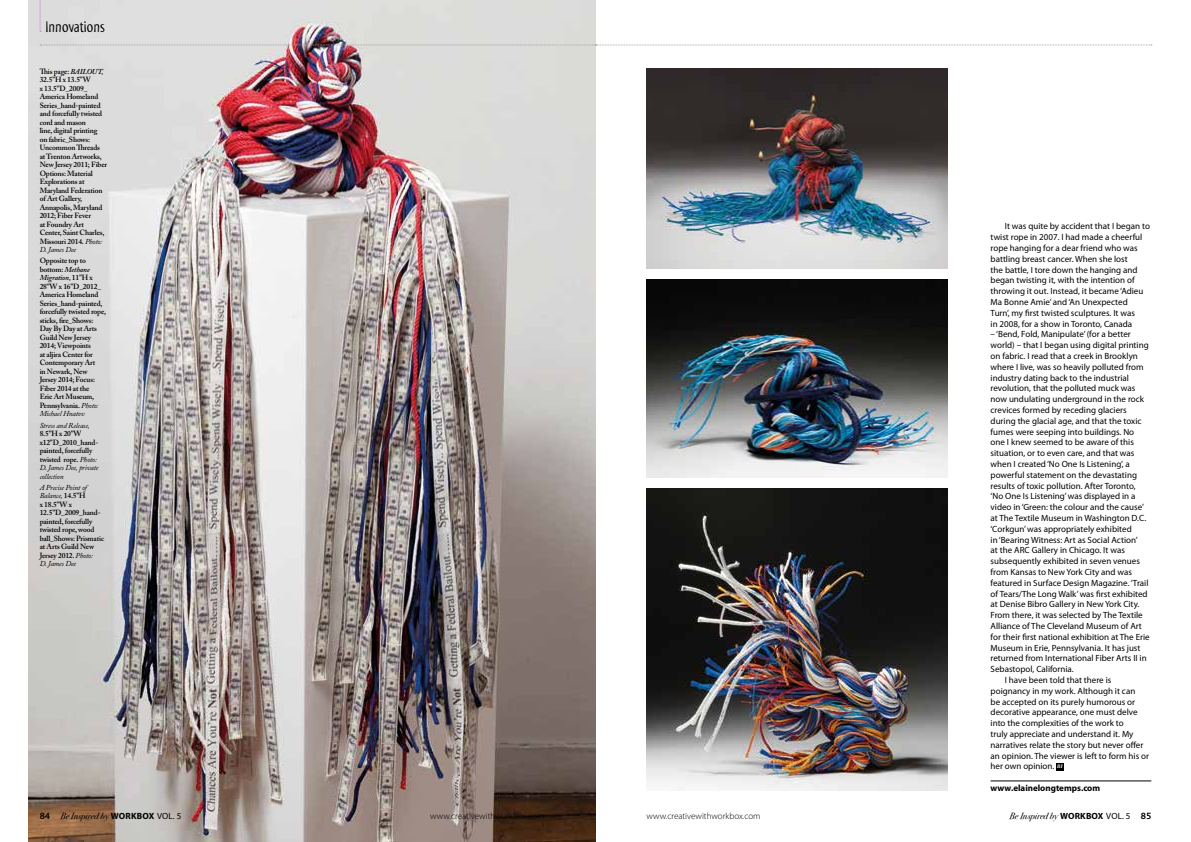
<style>
.page{position:relative;width:1191px;height:842px;background:#fff}
.page>*{position:absolute;margin:0;border:0;box-sizing:border-box;transform-origin:0 0}
.t1{font:16px "Myriad Std Tilt";color:#000}
.t2{font:9px/10.8px "Myriad Pro";color:#000}
.t3{font:300 9px "Myriad Pro";color:#000}
.t4{font:9px "Bodoni Svty Two ITCTT Book Ita";color:#000}
.t5{font:700 9px "Myriad Pro";color:#000}
.t6{font:600 7.5px/8.5px "Adobe Caslon Pro";letter-spacing:-.02em;color:#000}
.t7{font:italic 7.5px "Adobe Caslon Pro";letter-spacing:-.02em;color:#000}
.s1{font-style:italic}
.s2{font-weight:400;font-style:italic}
.s3{font-family:"Bodoni BT";font-weight:700;font-style:italic;font-size:5.5px;color:#fff}
.s4{font-family:"Bliss";font-weight:700;font-size:9.5px}
.s5{font-family:"Myriad Pro";font-weight:700}
.s6{font-family:"Myriad Pro"}
</style>
<div class="page">
<img style="left:28px;top:0;width:567px;height:842px">
<img style="left:646px;top:279px;width:301px;height:199px">
<svg style="left:40px;top:0;width:1px;height:32px"></svg>
<svg style="left:40px;top:45px;width:1111px;height:1px"></svg>
<hr style="left:990px;top:781px;width:161px;height:1px;background:#000">
<div style="left:1056px;top:763px;width:7px;height:7px;background:#000"></div>
<img style="left:646px;top:68px;width:301px;height:200px">
<img style="left:646px;top:488px;width:301px;height:303px">
<h1 class="t1" style="left:45px;top:18px;width:61px">Innovations</h1>
<p class="t6" style="left:40px;top:67px;width:69px">This page: <span class="s1">BAILOUT,<br></span>32.5”H x 13.5”W<br>x 13.5”D_2009_<br>America Homeland<br>Series_hand-painted and forcefully twisted cord and mason<br>line, digital printing<br>on fabric_Shows:<br>Uncommon Threads at Trenton Artworks,<br>New Jersey 2011; Fiber<br>Options: Material<br>Explorations at<br>Maryland Federation of Art Gallery,<br>Annapolis, Maryland<br>2012; Fiber Fever<br>at Foundry Art<br>Center, Saint Charles,<br>Missouri 2014. <span class="s2">Photo:<br>D. James Dee</span></p>
<p class="t6" style="left:40px;top:256px;width:68px">Opposite top to bottom: <span class="s1">Methane<br>Migration,</span> 11”H x<br>28”W x 16”D_2012_<br>America Homeland<br>Series_hand-painted, forcefully twisted rope, sticks, fire_Shows:<br>Day By Day at Arts<br>Guild New Jersey<br>2014; Viewpoints<br>at aljira Center for<br>Contemporary Art<br>in Newark, New<br>Jersey 2014; Focus:<br>Fiber 2014 at the<br>Erie Art Museum,<br>Pennsylvania. <span class="s2">Photo:<br>Michael Hnatov</span></p>
<p class="t7" style="left:40px;top:421px;width:51px">Stress and Release,</p>
<p class="t6" style="left:40px;top:429px;width:60px">8.5”H x 20”W x12”D_2010_hand&shy;painted, forcefully twisted rope. <span class="s2">Photo:<br>D. James Dee, private collection</span></p>
<p class="t6" style="left:40px;top:483px;width:66px"><span class="s2">A Precise Point of<br>Balance,</span> 14.5”H<br>x 18.5”W x<br>12.5”D_2009_hand&shy;painted, forcefully twisted rope, wood ball_Shows: Prismatic at Arts Guild New<br>Jersey 2012. <span class="s2">Photo:<br>D. James Dee</span></p>
<p class="t2" style="left:990px;top:221px;width:161px;text-indent:14px">It was quite by accident that I began to twist rope in 2007. I had made a cheerful rope hanging for a dear friend who was battling breast cancer. When she lost<br>the battle, I tore down the hanging and began twisting it, with the intention of throwing it out. Instead, it became ‘Adieu Ma Bonne Amie’ and ‘An Unexpected<br>Turn’, my first twisted sculptures. It was<br>in 2008, for a show in Toronto, Canada</p>
<p class="t2" style="left:990px;top:329px;width:142px">– ‘Bend, Fold, Manipulate’ (for a better</p>
<p class="t2" style="left:990px;top:340px;width:160px">world) – that I began using digital printing</p>
<p class="t2" style="left:990px;top:350px;width:149px">on fabric. I read that a creek in Brooklyn</p>
<p class="t2" style="left:990px;top:361px;width:154px">where I live, was so heavily polluted from</p>
<p class="t2" style="left:990px;top:372px;width:140px">industry dating back to the industrial</p>
<p class="t2" style="left:990px;top:383px;width:146px">revolution, that the polluted muck was</p>
<p class="t2" style="left:990px;top:394px;width:155px">now undulating underground in the rock</p>
<p class="t2" style="left:990px;top:404px;width:138px">crevices formed by receding glaciers</p>
<p class="t2" style="left:990px;top:415px;width:152px">during the glacial age, and that the toxic</p>
<p class="t2" style="left:990px;top:426px;width:145px">fumes were seeping into buildings. No</p>
<p class="t2" style="left:990px;top:437px;width:145px">one I knew seemed to be aware of this</p>
<p class="t2" style="left:990px;top:448px;width:145px">situation, or to even care, and that was</p>
<p class="t2" style="left:990px;top:458px;width:141px">when I created ‘No One Is Listening’, a</p>
<p class="t2" style="left:990px;top:469px;width:148px">powerful statement on the devastating</p>
<p class="t2" style="left:990px;top:480px;width:147px">results of toxic pollution. After Toronto,</p>
<p class="t2" style="left:990px;top:491px;width:146px">‘No One Is Listening’ was displayed in a</p>
<p class="t2" style="left:990px;top:502px;width:155px">video in ‘Green: the colour and the cause’</p>
<p class="t2" style="left:990px;top:512px;width:157px">at The Textile Museum in Washington D.C.</p>
<p class="t2" style="left:990px;top:523px;width:143px">‘Corkgun’ was appropriately exhibited</p>
<p class="t2" style="left:990px;top:534px;width:148px">in ‘Bearing Witness: Art as Social Action’</p>
<p class="t2" style="left:990px;top:545px;width:136px">at the ARC Gallery in Chicago. It was</p>
<p class="t2" style="left:990px;top:556px;width:151px">subsequently exhibited in seven venues</p>
<p class="t2" style="left:990px;top:566px;width:143px">from Kansas to New York City and was</p>
<p class="t2" style="left:990px;top:577px;width:159px">featured in Surface Design Magazine. ‘Trail</p>
<p class="t2" style="left:990px;top:588px;width:159px">of Tears/The Long Walk’ was first exhibited</p>
<p class="t2" style="left:990px;top:599px;width:150px">at Denise Bibro Gallery in New York City.</p>
<p class="t2" style="left:990px;top:610px;width:154px">From there, it was selected by The Textile</p>
<p class="t2" style="left:990px;top:620px;width:153px">Alliance of The Cleveland Museum of Art</p>
<p class="t2" style="left:990px;top:631px;width:161px">for their first national exhibition at The Erie</p>
<p class="t2" style="left:990px;top:642px;width:151px">Museum in Erie, Pennsylvania. It has just</p>
<p class="t2" style="left:990px;top:653px;width:158px">returned from International Fiber Arts II in</p>
<p class="t2" style="left:990px;top:664px;width:85px">Sebastopol, California.</p>
<p class="t2" style="left:1004px;top:674px;width:108px">I have been told that there is</p>
<p class="t2" style="left:990px;top:685px;width:146px">poignancy in my work. Although it can</p>
<p class="t2" style="left:990px;top:696px;width:146px">be accepted on its purely humorous or</p>
<p class="t2" style="left:990px;top:707px;width:148px">decorative appearance, one must delve</p>
<p class="t2" style="left:990px;top:718px;width:135px">into the complexities of the work to</p>
<p class="t2" style="left:990px;top:728px;width:144px">truly appreciate and understand it. My</p>
<p class="t2" style="left:990px;top:739px;width:154px">narratives relate the story but never offer</p>
<p class="t2" style="left:990px;top:750px;width:160px">an opinion. The viewer is left to form his or</p>
<p class="t2" style="left:990px;top:761px;width:74px">her own opinion. <span class="s3">BI</span></p>
<p class="t5" style="left:990px;top:782px;width:111px">www.elainelongtemps.com</p>
<p class="t4" style="left:40px;top:808px;width:143px"><span class="s4">84</span> Be Inspired by <span class="s5">WORKBOX</span> <span class="s6">VOL. 5</span></p>
<p class="t3" style="left:430px;top:810px;width:116px">www.creativewithworkbox.com</p>
<p class="t3" style="left:646px;top:810px;width:116px">www.creativewithworkbox.com</p>
<p class="t4" style="left:1009px;top:808px;width:143px">Be Inspired by <span class="s5">WORKBOX</span> <span class="s6">VOL. 5</span> <span class="s4">85</span></p>
</div>
